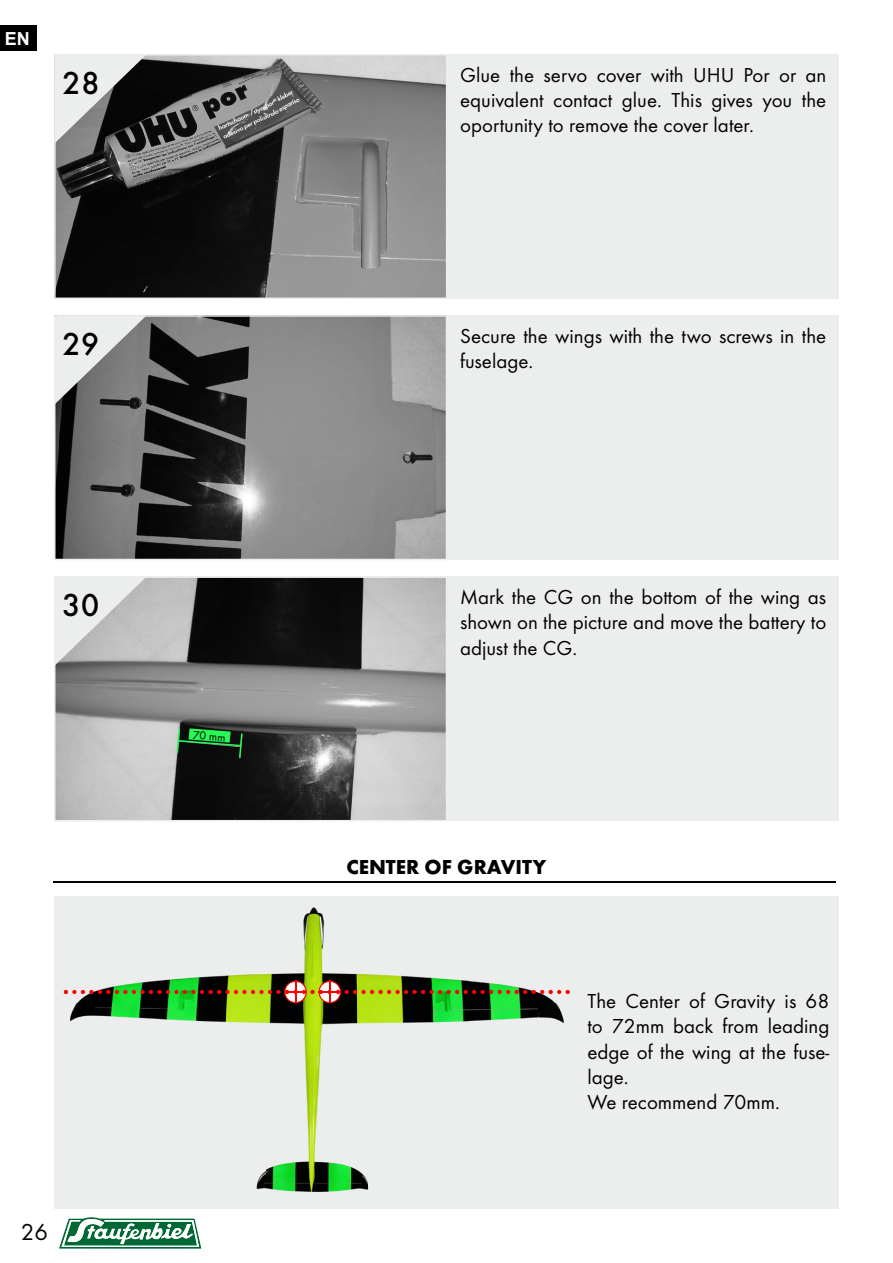
<style>
.page{position:relative;width:893px;height:1263px;background:#fff}
.page>*{position:absolute;margin:0;border:0;box-sizing:border-box;transform-origin:0 0}
.t1{font:500 33px "Function Pro";color:#000}
.t2{font:24px "Function Pro";color:#000}
.t3{font:21px/25.2px "Function Pro";color:#000;text-align:justify}
.t4{font:700 21px "Function Pro";color:#000}
.t5{font:700 18px "Arial";color:#fff}
.t6{font:12px "Function Pro";color:#000}
</style>
<div class="page">
<svg style="left:59px;top:1217px;width:142px;height:32px"></svg>
<div style="left:0;top:26px;width:36px;height:25px;background:#000"></div>
<div style="left:54px;top:54px;width:785px;height:245px;background:#eceded"></div>
<div style="left:54px;top:896px;width:785px;height:313px;background:#eceded"></div>
<svg style="left:54px;top:54px;width:392px;height:245px;background:#5f5f5f"></svg>
<svg style="left:55px;top:54px;width:92px;height:89px"></svg>
<div style="left:54px;top:315px;width:785px;height:245px;background:#eceded"></div>
<svg style="left:54px;top:315px;width:393px;height:244px;background:#707070"></svg>
<svg style="left:55px;top:315px;width:92px;height:89px"></svg>
<div style="left:54px;top:576px;width:785px;height:245px;background:#eceded"></div>
<svg style="left:55px;top:577px;width:391px;height:243px;background:#7c7c7c"></svg>
<svg style="left:55px;top:577px;width:92px;height:89px"></svg>
<svg style="left:177px;top:728px;width:66px;height:30px;background:#1a5c28"></svg>
<hr style="left:54px;top:881px;width:782px;height:2px;background:#000">
<img style="left:69px;top:907px;width:496px;height:285px">
<img style="left:64px;top:981px;width:506px;height:22px">
<p class="t5" style="left:5px;top:26px;width:27px">EN</p>
<h1 class="t1" style="left:62px;top:63px;width:39px">28</h1>
<h1 class="t1" style="left:62px;top:324px;width:39px">29</h1>
<h1 class="t1" style="left:62px;top:585px;width:39px">30</h1>
<p class="t6" style="left:193px;top:728px;width:34px;rotate:5deg">70 mm</p>
<p class="t2" style="left:21px;top:1218px;width:29px">26</p>
<p class="t3" style="left:460px;top:62px;width:368px">Glue the servo cover with UHU Por or an equivalent contact glue. This gives you the oportunity to remove the cover later.</p>
<p class="t3" style="left:460px;top:323px;width:368px">Secure the wings with the two screws in the fuselage.</p>
<p class="t3" style="left:460px;top:585px;width:368px">Mark the CG on the bottom of the wing as shown on the picture and move the battery to adjust the CG.</p>
<p class="t4" style="left:346px;top:854px;width:201px">CENTER OF GRAVITY</p>
<p class="t3" style="left:587px;top:988px;width:244px;text-align:left">The Center of Gravity is 68 to 72mm back from leading edge of the wing at the fuse&shy;lage.<br>We recommend 70mm.</p>
</div>
